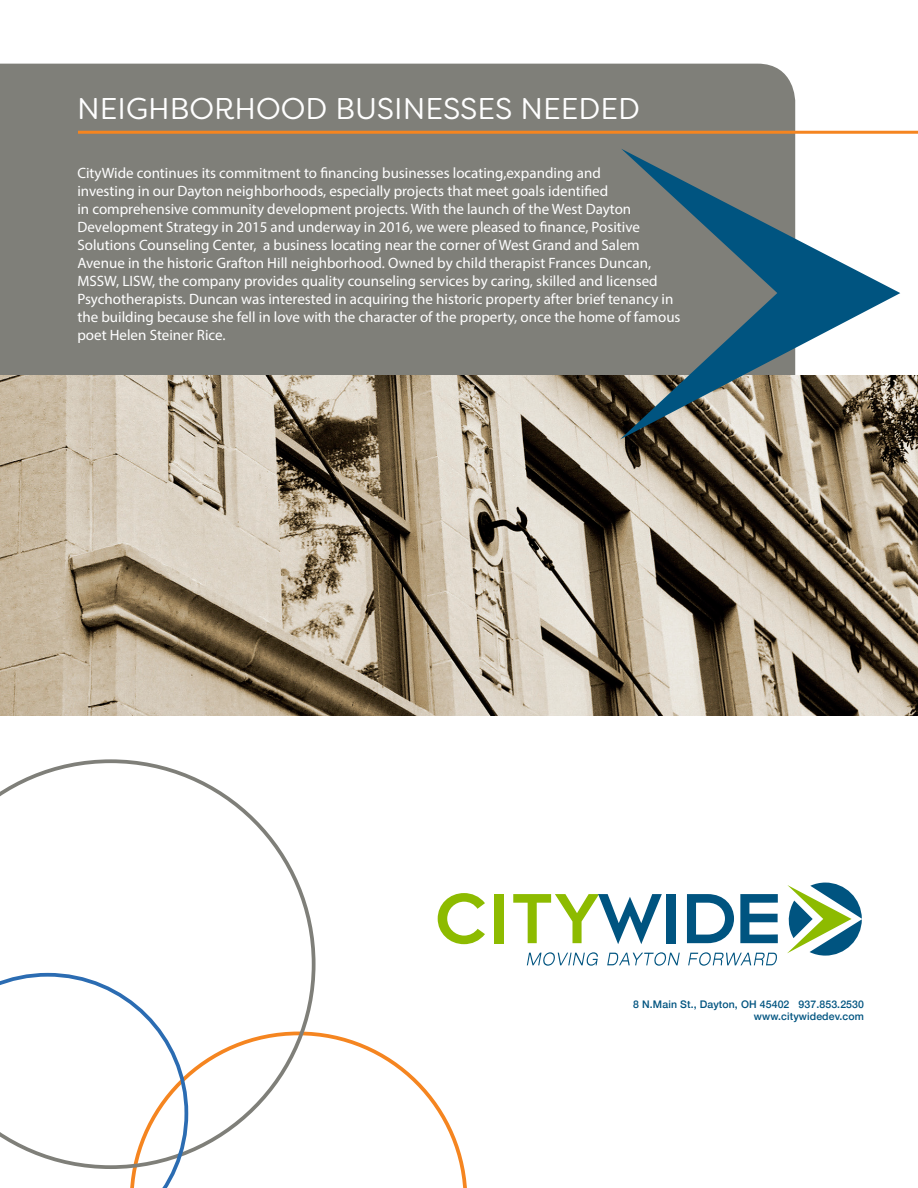
<style>
.page{position:relative;width:918px;height:1188px;background:#fff}
.page>*{position:absolute;margin:0;border:0;box-sizing:border-box;transform-origin:0 0}
.t1{font:30px "Filson Soft";color:#fff}
.t2{font:15px/18px "Myriad Pro";color:#fff}
.t3{font:500 10.5px/12px "Helvetica Neue";letter-spacing:.01em;color:#005480;text-align:right}
</style>
<div class="page">
<svg style="left:316px;top:1032px;width:151px;height:156px"></svg>
<svg style="left:0;top:759px;width:316px;height:395px"></svg>
<svg style="left:0;top:973px;width:188px;height:215px"></svg>
<div style="left:0;top:64px;width:795px;height:312px;background:#7f7f79"></div>
<svg style="left:77px;top:130px;width:841px;height:4px;background:#dc873a"></svg>
<img style="left:0;top:376px;width:918px;height:340px">
<svg style="left:438px;top:893px;width:47px;height:51px"></svg>
<div style="left:494px;top:894px;width:9px;height:49px;background:#8dbb00"></div>
<svg style="left:513px;top:894px;width:149px;height:50px"></svg>
<div style="left:667px;top:894px;width:9px;height:49px;background:#005480"></div>
<svg style="left:527px;top:952px;width:71px;height:14px"></svg>
<svg style="left:607px;top:952px;width:73px;height:14px"></svg>
<svg style="left:687px;top:883px;width:175px;height:83px"></svg>
<svg style="left:620px;top:149px;width:280px;height:290px"></svg>
<p class="t1" style="left:77px;top:90px;width:564px">NEIGHBORHOOD BUSINESSES NEEDED</p>
<p class="t2" style="left:77px;top:164px;width:605px">CityWide continues its commitment to financing businesses locating,expanding and<br>investing in our Dayton neighborhoods, especially projects that meet goals identified<br>in comprehensive community development projects. With the launch of the West Dayton Development Strategy in 2015 and underway in 2016, we were pleased to finance, Positive Solutions Counseling Center, a business locating near the corner of West Grand and Salem Avenue in the historic Grafton Hill neighborhood. Owned by child therapist Frances Duncan, MSSW, LISW, the company provides quality counseling services by caring, skilled and licensed Psychotherapists. Duncan was interested in acquiring the historic property after brief tenancy in the building because she fell in love with the character of the property, once the home of famous poet Helen Steiner Rice.</p>
<p class="t3" style="left:633px;top:998px;width:232px">8 N.Main St., Dayton, OH 45402 937.853.2530 www.citywidedev.com</p>
</div>
